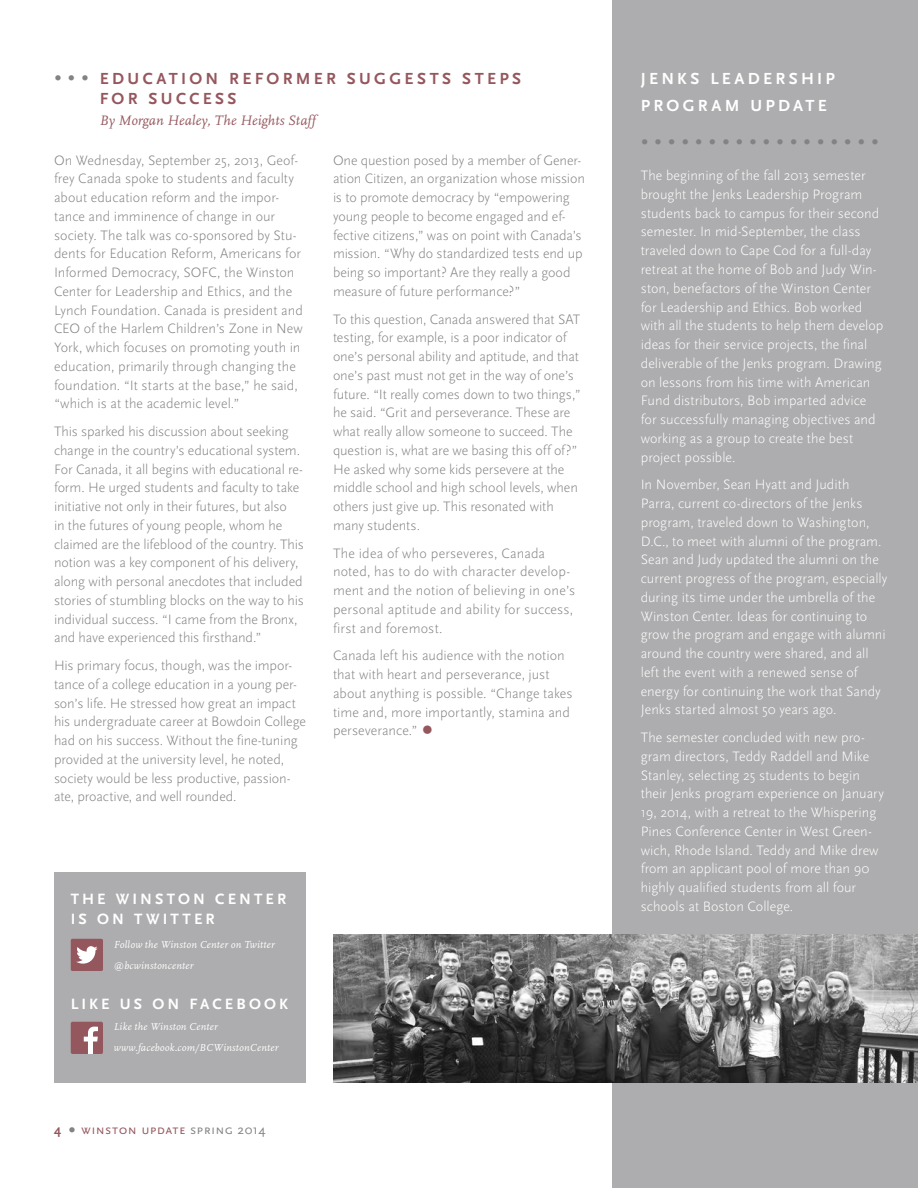
<style>
.page{position:relative;width:918px;height:1188px;background:#fff}
.page>*{position:absolute;margin:0;border:0;box-sizing:border-box;transform-origin:0 0}
.t1{font:italic 36px "Scala OT";color:#95575e}
.t2{font:italic 22.5px "Scala OT";color:#838386}
.t3{font:700 16.8px/20.7px "Scala Sans OT";letter-spacing:.2em;color:#95575e}
.t4{font:700 16.8px/27.8px "Scala Sans OT";letter-spacing:.195em;color:#fff}
.t5{font:700 15.6px/19.5px "Scala Sans OT";letter-spacing:.2em;color:#fff}
.t6{font:300 14.25px/18.8px "Scala Sans";letter-spacing:-.005em;color:#838386}
.t7{font:300 14.25px/18.8px "Scala Sans";letter-spacing:.005em;color:#fff}
.t8{font:300 14.25px/18.8px "Scala Sans";letter-spacing:.015em;color:#838386}
.t9{font:italic 14.25px "Scala";letter-spacing:.01em;color:#95575e}
.t10{font:13.5px "Scala Sans OT";letter-spacing:.025em;color:#95575e}
.t11{font:700 13.5px "Scala Sans OT";color:#95575e}
.t12{font:italic 10.5px/21px "Scala";letter-spacing:.02em;color:#fff}
.s1{color:#838386}
</style>
<div class="page">
<div style="left:613px;top:0;width:305px;height:1188px;background:#adadaf"></div>
<img style="left:333px;top:934px;width:585px;height:149px">
<div style="left:54px;top:873px;width:252px;height:210px;background:#adadaf"></div>
<div style="left:71px;top:1022px;width:32px;height:32px;background:#95575e;border-radius:2px"></div>
<svg style="left:84px;top:1027px;width:14px;height:27px"></svg>
<div style="left:71px;top:939px;width:32px;height:32px;background:#95575e;border-radius:2px"></div>
<svg style="left:76px;top:946px;width:22px;height:18px"></svg>
<p class="t3" style="left:100px;top:68px;width:423px">EDUCATION REFORMER SUGGESTS STEPS<br>FOR SUCCESS</p>
<p class="t9" style="left:100px;top:113px;width:217px">By Morgan Healey, The Heights Staff</p>
<h2 class="t2" style="left:54px;top:64px;width:37px">• • •</h2>
<p class="t4" style="left:641px;top:64px;width:195px">JENKS LEADERSHIP<br>PROGRAM UPDATE</p>
<h2 class="t2" style="left:641px;top:128px;width:240px">• • • • • • • • • • • • • • • • • •</h2>
<p class="t6" style="left:333px;top:151px;width:254px">One question posed by a member of Gener&shy;ation Citizen, an organization whose mission is to promote democracy by “empowering young people to become engaged and ef&shy;fective citizens,” was on point with Canada’s mission. “Why do standardized tests end up being so important? Are they really a good measure of future performance?”</p>
<p class="t6" style="left:333px;top:310px;width:249px">To this question, Canada answered that SAT testing, for example, is a poor indicator of one’s personal ability and aptitude, and that one’s past must not get in the way of one’s future. “It really comes down to two things,” he said. “Grit and perseverance. These are what really allow someone to succeed. The question is, what are we basing this off of?” He asked why some kids persevere at the middle school and high school levels, when others just give up. This resonated with many students.</p>
<p class="t8" style="left:333px;top:544px;width:244px">The idea of who perseveres, Canada noted, has to do with character develop&shy;ment and the notion of believing in one’s personal aptitude and ability for success, first and foremost.</p>
<p class="t6" style="left:333px;top:647px;width:241px">Canada left his audience with the notion that with heart and perseverance, just about anything is possible. “Change takes time and, more importantly, stamina and perseverance.”</p>
<p class="t6" style="left:54px;top:151px;width:250px">On Wednesday, September 25, 2013, Geof&shy;frey Canada spoke to students and faculty about education reform and the impor&shy;tance and imminence of change in our society. The talk was co-sponsored by Stu&shy;dents for Education Reform, Americans for Informed Democracy, SOFC, the Winston Center for Leadership and Ethics, and the Lynch Foundation. Canada is president and CEO of the Harlem Children’s Zone in New York, which focuses on promoting youth in education, primarily through changing the foundation. “It starts at the base,” he said, “which is at the academic level.”</p>
<p class="t6" style="left:54px;top:422px;width:252px">This sparked his discussion about seeking change in the country’s educational system.<br>For Canada, it all begins with educational re&shy;form. He urged students and faculty to take initiative not only in their futures, but also<br>in the futures of young people, whom he claimed are the lifeblood of the country. This notion was a key component of his delivery, along with personal anecdotes that included stories of stumbling blocks on the way to his individual success. “I came from the Bronx, and have experienced this firsthand.”</p>
<p class="t6" style="left:54px;top:656px;width:254px">His primary focus, though, was the impor&shy;tance of a college education in a young per&shy;son’s life. He stressed how great an impact his undergraduate career at Bowdoin College had on his success. Without the fine-tuning provided at the university level, he noted, society would be less productive, passion&shy;ate, proactive, and well rounded.</p>
<p class="t7" style="left:641px;top:166px;width:244px">The beginning of the fall 2013 semester brought the Jenks Leadership Program students back to campus for their second semester. In mid-September, the class traveled down to Cape Cod for a full-day retreat at the home of Bob and Judy Win&shy;ston, benefactors of the Winston Center for Leadership and Ethics. Bob worked with all the students to help them develop ideas for their service projects, the final deliverable of the Jenks program. Drawing on lessons from his time with American Fund distributors, Bob imparted advice for successfully managing objectives and working as a group to create the best project possible.</p>
<p class="t7" style="left:641px;top:476px;width:248px">In November, Sean Hyatt and Judith<br>Parra, current co-directors of the Jenks program, traveled down to Washington, D.C., to meet with alumni of the program.<br>Sean and Judy updated the alumni on the current progress of the program, especially during its time under the umbrella of the Winston Center. Ideas for continuing to grow the program and engage with alumni around the country were shared, and all left the event with a renewed sense of energy for continuing the work that Sandy Jenks started almost 50 years ago.</p>
<p class="t7" style="left:641px;top:728px;width:245px">The semester concluded with new pro&shy;gram directors, Teddy Raddell and Mike Stanley, selecting 25 students to begin their Jenks program experience on January 19, 2014, with a retreat to the Whispering Pines Conference Center in West Green&shy;wich, Rhode Island. Teddy and Mike drew from an applicant pool of more than 90 highly qualified students from all four schools at Boston College.</p>
<h1 class="t1" style="left:421px;top:707px;width:14px">•</h1>
<p class="t5" style="left:71px;top:890px;width:217px">THE WINSTON CENTER<br>IS ON TWITTER</p>
<p class="t12" style="left:114px;top:934px;width:162px">Follow the Winston Center on Twitter @bcwinstoncenter</p>
<p class="t5" style="left:71px;top:995px;width:219px">LIKE US ON FACEBOOK</p>
<p class="t12" style="left:114px;top:1017px;width:166px">Like the Winston Center www.facebook.com/BCWinstonCenter</p>
<h2 class="t2" style="left:68px;top:1116px;width:9px">•</h2>
<p class="t11" style="left:54px;top:1122px;width:9px">4</p>
<p class="t10" style="left:81px;top:1123px;width:186px">winston update <span class="s1">spring 2014</span></p>
</div>
